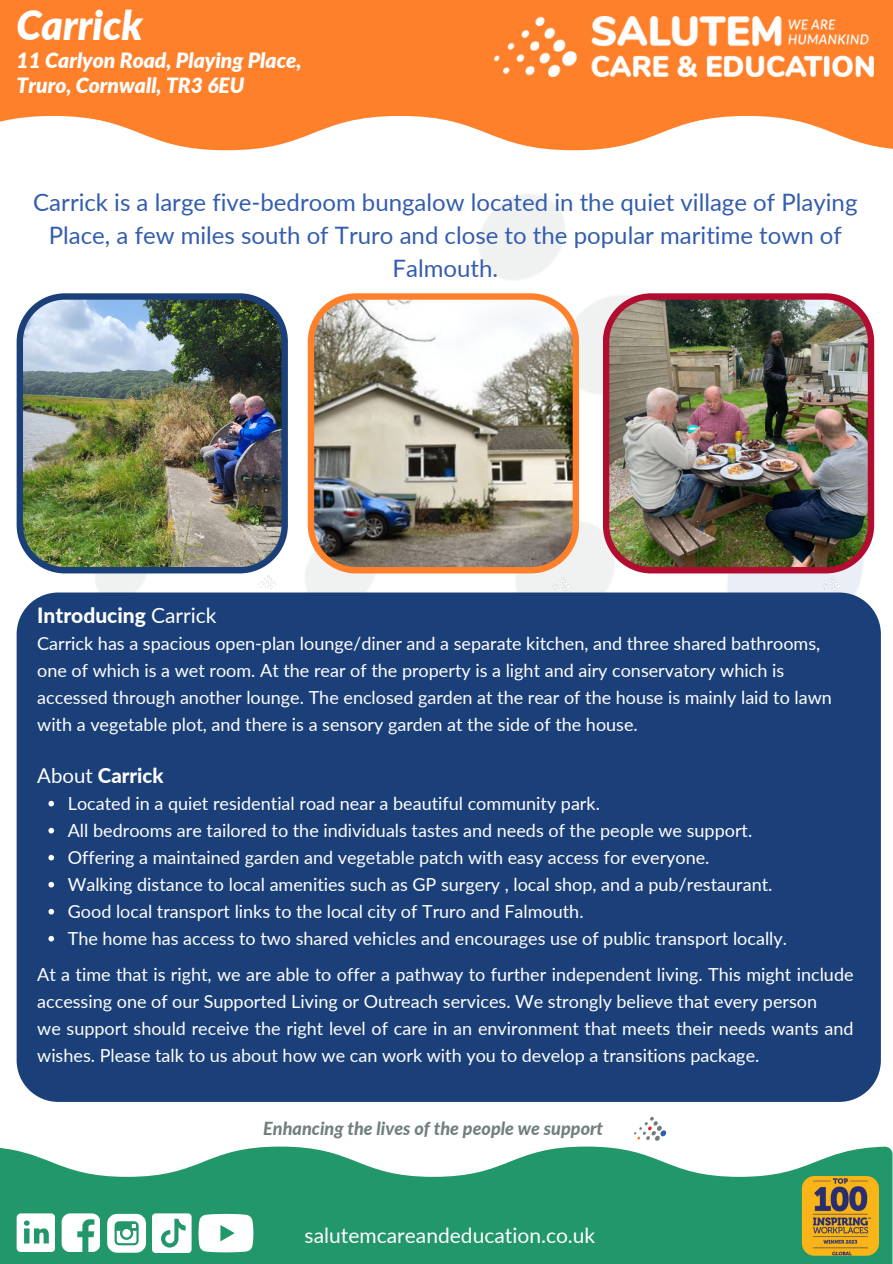
<style>
.page{position:relative;width:893px;height:1264px;background:#fff}
.page>*{position:absolute;margin:0;border:0;box-sizing:border-box;transform-origin:0 0}
.t1{font:italic 900 40.5px "Lato";color:#fff}
.t2{font:24px/32.7px "Lato";color:#345dae;text-align:center}
.t3{font:italic 900 21px "Lato";color:#fff}
.t4{font:21px "Lato";color:#fff}
.t5{font:800 21px "Lato";color:#fff}
.t6{font:800 20.4px "Lato";color:#fff}
.t7{font:18px/27px "Lato";color:#fff}
.t8{font:italic 800 18px "Lato";color:#717f7f}
.s1{font-weight:400}
</style>
<div class="page">
<div style="left:0;top:0;width:892px;height:99px;background:#ff802b"></div>
<img style="left:0;top:99px;width:892px;height:711px">
<img style="left:257px;top:574px;width:20px;height:15px">
<img style="left:551px;top:577px;width:19px;height:15px">
<img style="left:821px;top:577px;width:19px;height:15px">
<div style="left:17px;top:592px;width:863px;height:509px;background:#1b4079"></div>
<img style="left:634px;top:1116px;width:32px;height:25px">
<img style="left:17px;top:293px;width:271px;height:280px">
<img style="left:308px;top:293px;width:271px;height:280px">
<img style="left:603px;top:293px;width:271px;height:280px">
<svg style="left:48px;top:800px;width:6px;height:6px"></svg>
<svg style="left:48px;top:827px;width:6px;height:6px"></svg>
<svg style="left:48px;top:854px;width:6px;height:6px"></svg>
<svg style="left:48px;top:881px;width:6px;height:6px"></svg>
<svg style="left:48px;top:908px;width:6px;height:6px"></svg>
<svg style="left:48px;top:935px;width:6px;height:6px"></svg>
<img style="left:494px;top:16px;width:379px;height:60px">
<svg style="left:0;top:1146px;width:892px;height:117px;fill:#21976a"></svg>
<svg style="left:107px;top:1213px;width:39px;height:39px"></svg>
<svg style="left:62px;top:1213px;width:38px;height:38px"></svg>
<svg style="left:17px;top:1213px;width:38px;height:38px"></svg>
<svg style="left:152px;top:1213px;width:39px;height:39px"></svg>
<svg style="left:198px;top:1213px;width:55px;height:39px"></svg>
<svg style="left:799px;top:1174px;width:81px;height:83px;background:#b29234"></svg>
<p class="t1" style="left:17px;top:0;width:127px">Carrick</p>
<p class="t3" style="left:17px;top:48px;width:286px">11 Carlyon Road, Playing Place,</p>
<p class="t3" style="left:17px;top:72px;width:229px">Truro, Cornwall, TR3 6EU</p>
<p class="t2" style="left:33px;top:186px;width:825px">Carrick is a large five-bedroom bungalow located in the quiet village of Playing<br>Place, a few miles south of Truro and close to the popular maritime town of<br>Falmouth.</p>
<p class="t5" style="left:37px;top:602px;width:181px">Introducing <span class="s1">Carrick</span></p>
<p class="t7" style="left:37px;top:629px;width:796px">Carrick has a spacious open-plan lounge/diner and a separate kitchen, and three shared bathrooms, one of which is a wet room. At the rear of the property is a light and airy conservatory which is accessed through another lounge. The enclosed garden at the rear of the house is mainly laid to lawn with a vegetable plot, and there is a sensory garden at the side of the house.</p>
<p class="t6" style="left:37px;top:762px;width:128px"><span class="s1">About</span> Carrick</p>
<p class="t7" style="left:68px;top:789px;width:533px">Located in a quiet residential road near a beautiful community park.</p>
<p class="t7" style="left:68px;top:816px;width:686px">All bedrooms are tailored to the individuals tastes and needs of the people we support.</p>
<p class="t7" style="left:68px;top:843px;width:643px">Offering a maintained garden and vegetable patch with easy access for everyone.</p>
<p class="t7" style="left:68px;top:870px;width:706px">Walking distance to local amenities such as GP surgery , local shop, and a pub/restaurant.</p>
<p class="t7" style="left:68px;top:897px;width:517px">Good local transport links to the local city of Truro and Falmouth.</p>
<p class="t7" style="left:68px;top:924px;width:720px">The home has access to two shared vehicles and encourages use of public transport locally.</p>
<p class="t7" style="left:37px;top:960px;width:817px">At a time that is right, we are able to offer a pathway to further independent living. This might include accessing one of our Supported Living or Outreach services. We strongly believe that every person</p>
<p class="t7" style="left:37px;top:1014px;width:817px">we support should receive the right level of care in an environment that meets their needs wants and wishes. Please talk to us about how we can work with you to develop a transitions package.</p>
<p class="t8" style="left:263px;top:1117px;width:341px">Enhancing the lives of the people we support</p>
<p class="t4" style="left:304px;top:1221px;width:292px">salutemcareandeducation.co.uk</p>
</div>
